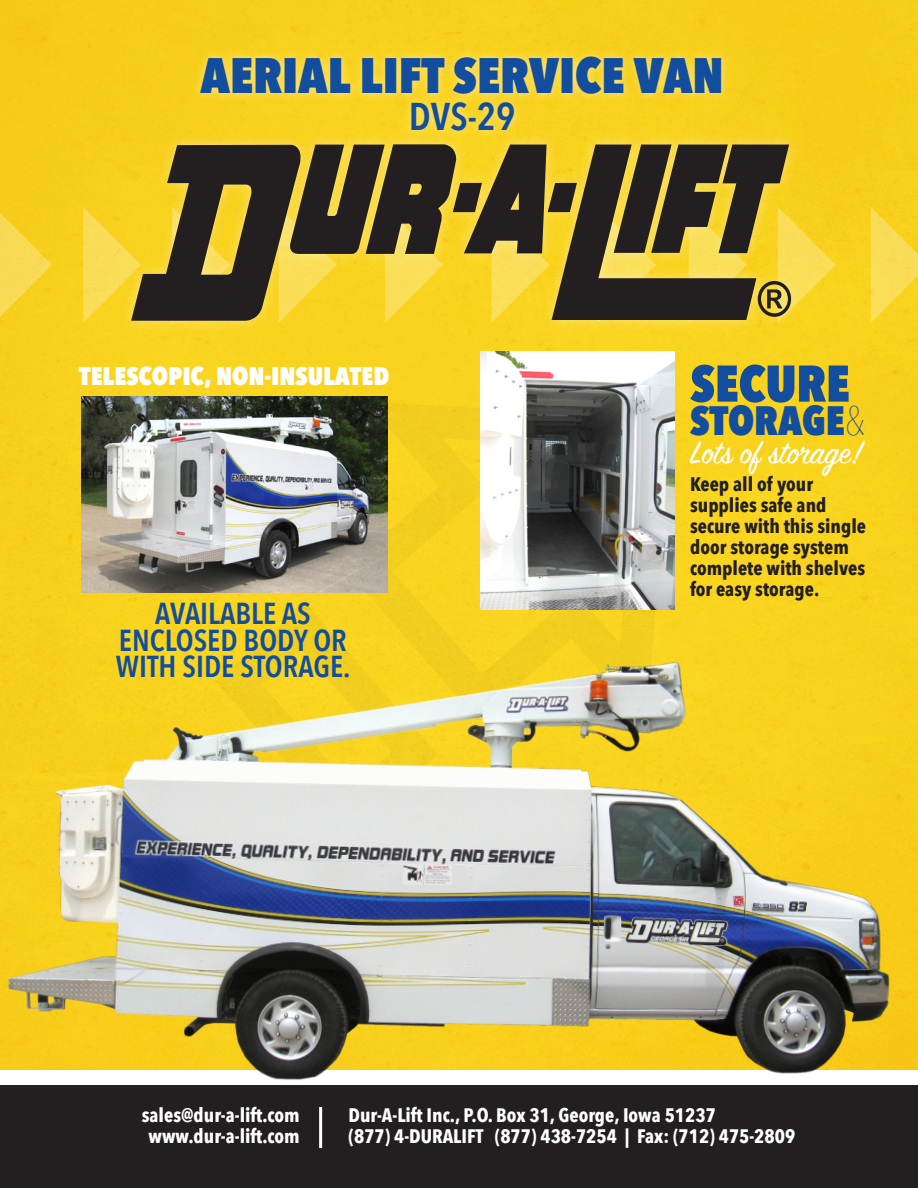
<style>
.page{position:relative;width:918px;height:1188px;background:#fff}
.page>*{position:absolute;margin:0;border:0;box-sizing:border-box;transform-origin:0 0}
.t1{font:800 51px "Avenir Next Condensed";color:#124d9e}
.t2{font:800 49.65px "Avenir Next Condensed";color:#124d9e}
.t3{font:800 40.95px "Avenir Next Condensed";letter-spacing:-.005em;color:#124d9e}
.t4{font:600 38.7px "Avenir Next Condensed";color:#124d9e}
.t5{font:36px "Sign Painter House Script";color:#fff}
.t6{font:600 30.3px/26.7px "Avenir Next Condensed";color:#124d9e;text-align:center}
.t7{font:800 25.5px "Avenir Next Condensed";color:#fff}
.t8{font:700 19.5px "Avenir Next Condensed";color:#fff}
.t9{font:700 19.5px/21px "Avenir Next Condensed";color:#231f20}
.s1{font-weight:200}
</style>
<div class="page">
<div style="left:0;top:0;width:918px;height:1069px;background:#f7cf1b"></div>
<svg style="left:0;top:207px;width:52px;height:116px;background:#f7d334"></svg>
<svg style="left:871px;top:207px;width:47px;height:116px;background:#f8d83e"></svg>
<div style="left:0;top:376px;width:912px;height:254px;background:#f9d21e"></div>
<div style="left:0;top:1085px;width:918px;height:103px;background:#231f20"></div>
<div style="left:120px;top:132px;width:683px;height:201px;background:#fff;opacity:.38"></div>
<svg style="left:83px;top:144px;width:753px;height:179px;background:#937f2b"></svg>
<hr style="left:319px;top:1107px;width:3px;height:41px;background:#fff">
<div style="left:192px;top:48px;width:539px;height:92px;background:#fff;opacity:.47"></div>
<img style="left:0;top:630px;width:916px;height:450px">
<img style="left:81px;top:396px;width:306px;height:197px">
<img style="left:481px;top:351px;width:193px;height:258px">
<p class="t2" style="left:200px;top:45px;width:525px">AERIAL LIFT SERVICE VAN</p>
<p class="t4" style="left:409px;top:83px;width:108px">DVS-29</p>
<p class="t7" style="left:79px;top:361px;width:312px">TELESCOPIC, NON-INSULATED</p>
<p class="t6" style="left:116px;top:599px;width:236px">AVAILABLE AS<br>ENCLOSED BODY OR<br>WITH SIDE STORAGE.</p>
<p class="t1" style="left:690px;top:352px;width:161px">SECURE</p>
<p class="t3" style="left:690px;top:395px;width:177px">STORAGE<span class="s1">&amp;</span></p>
<p class="t5" style="left:690px;top:430px;width:174px">Lots of storage!</p>
<p class="t9" style="left:690px;top:473px;width:178px">Keep all of your supplies safe and secure with this single door storage system complete with shelves for easy storage.</p>
<p class="t8" style="left:142px;top:1103px;width:160px">sales@dur-a-lift.com</p>
<p class="t8" style="left:149px;top:1124px;width:153px">www.dur-a-lift.com</p>
<p class="t8" style="left:349px;top:1103px;width:369px">Dur-A-Lift Inc., P.O. Box 31, George, Iowa 51237</p>
<p class="t8" style="left:349px;top:1124px;width:448px">(877) 4-DURALIFT (877) 438-7254 | Fax: (712) 475-2809</p>
</div>
